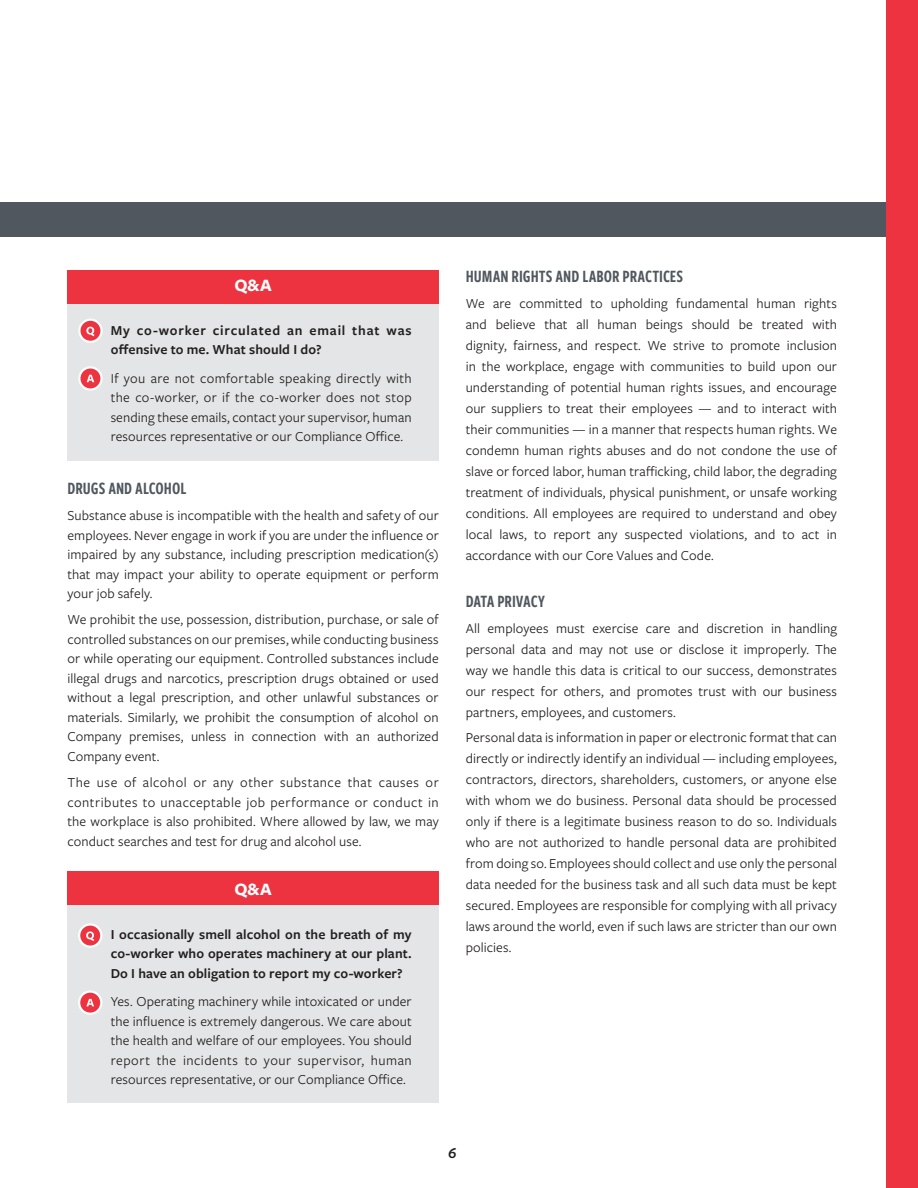
<style>
.page{position:relative;width:918px;height:1188px;background:#fff}
.page>*{position:absolute;margin:0;border:0;box-sizing:border-box;transform-origin:0 0}
.t1{font:18px "Freight Sans Cmp Pro Semi";color:#50575e}
.t2{font:700 18px "Freight Sans Pro";color:#fff}
.t3{font:italic 600 15px "Freight Sans Pro";color:#231f20}
.t4{font:14.25px/21px "Freight Sans Pro";letter-spacing:.005em;color:#231f20;text-align:justify}
.t5{font:600 14.25px/19.5px "Freight Sans Pro";letter-spacing:.01em;color:#231f20;text-align:justify}
.t6{font:600 14.25px/19.5px "Freight Sans Pro";letter-spacing:.05em;color:#231f20}
</style>
<div class="page">
<div style="left:67px;top:292px;width:372px;height:169px;background:#e3e5e6"></div>
<div style="left:67px;top:891px;width:372px;height:212px;background:#e3e5e6"></div>
<div style="left:67px;top:270px;width:372px;height:33px;background:#ee3340"></div>
<div style="left:67px;top:872px;width:372px;height:33px;background:#ee3340"></div>
<div style="left:0;top:202px;width:918px;height:35px;background:#50575e"></div>
<svg style="left:79px;top:320px;width:23px;height:22px"></svg>
<div style="left:78px;top:319px;width:25px;height:24px;border:2px solid #fff;border-radius:50%"></div>
<svg style="left:86px;top:327px;width:9px;height:9px"></svg>
<svg style="left:79px;top:924px;width:22px;height:23px"></svg>
<div style="left:78px;top:923px;width:24px;height:25px;border:2px solid #fff;border-radius:50%"></div>
<svg style="left:86px;top:931px;width:8px;height:10px"></svg>
<svg style="left:79px;top:367px;width:23px;height:23px"></svg>
<div style="left:78px;top:366px;width:25px;height:25px;border:2px solid #fff;border-radius:50%"></div>
<svg style="left:87px;top:375px;width:7px;height:7px"></svg>
<svg style="left:79px;top:992px;width:22px;height:22px"></svg>
<div style="left:78px;top:990px;width:24px;height:25px;border:2px solid #fff;border-radius:50%"></div>
<svg style="left:86px;top:999px;width:8px;height:7px"></svg>
<div style="left:887px;top:0;width:31px;height:1188px;background:#ee3340"></div>
<p class="t2" style="left:234px;top:273px;width:39px">Q&amp;A</p>
<p class="t6" style="left:111px;top:320px;width:303px">My co-worker circulated an email that was offensive to me. What should I do?</p>
<p class="t4" style="left:111px;top:368px;width:303px;line-height:19.5px">If you are not comfortable speaking directly with the co-worker, or if the co-worker does not stop sending these emails, contact your supervisor, human resources representative or our Compliance Office.</p>
<p class="t1" style="left:68px;top:476px;width:120px">DRUGS AND ALCOHOL</p>
<p class="t4" style="left:68px;top:505px;width:373px;line-height:19.5px">Substance abuse is incompatible with the health and safety of our employees. Never engage in work if you are under the influence or impaired by any substance, including prescription medication(s) that may impact your ability to operate equipment or perform your job safely.</p>
<p class="t4" style="left:68px;top:609px;width:373px;line-height:19.5px">We prohibit the use, possession, distribution, purchase, or sale of controlled substances on our premises, while conducting business or while operating our equipment. Controlled substances include illegal drugs and narcotics, prescription drugs obtained or used without a legal prescription, and other unlawful substances or materials. Similarly, we prohibit the consumption of alcohol on Company premises, unless in connection with an authorized Company event.</p>
<p class="t4" style="left:68px;top:772px;width:373px;line-height:19.5px">The use of alcohol or any other substance that causes or contributes to unacceptable job performance or conduct in the workplace is also prohibited. Where allowed by law, we may conduct searches and test for drug and alcohol use.</p>
<p class="t2" style="left:234px;top:877px;width:39px">Q&amp;A</p>
<p class="t5" style="left:111px;top:924px;width:303px">I occasionally smell alcohol on the breath of my co-worker who operates machinery at our plant.<br>Do I have an obligation to report my co-worker?</p>
<p class="t4" style="left:111px;top:991px;width:303px;line-height:19.5px">Yes. Operating machinery while intoxicated or under the influence is extremely dangerous. We care about the health and welfare of our employees. You should report the incidents to your supervisor, human resources representative, or our Compliance Office.</p>
<p class="t1" style="left:466px;top:264px;width:219px">HUMAN RIGHTS AND LABOR PRACTICES</p>
<p class="t4" style="left:466px;top:292px;width:373px">We are committed to upholding fundamental human rights and believe that all human beings should be treated with dignity, fairness, and respect. We strive to promote inclusion in the workplace, engage with communities to build upon our understanding of potential human rights issues, and encourage our suppliers to treat their employees — and to interact with their communities — in a manner that respects human rights. We condemn human rights abuses and do not condone the use of slave or forced labor, human trafficking, child labor, the degrading treatment of individuals, physical punishment, or unsafe working conditions. All employees are required to understand and obey local laws, to report any suspected violations, and to act in accordance with our Core Values and Code.</p>
<p class="t1" style="left:466px;top:589px;width:81px">DATA PRIVACY</p>
<p class="t4" style="left:466px;top:617px;width:373px">All employees must exercise care and discretion in handling personal data and may not use or disclose it improperly. The way we handle this data is critical to our success, demonstrates our respect for others, and promotes trust with our business partners, employees, and customers.</p>
<p class="t4" style="left:466px;top:727px;width:373px">Personal data is information in paper or electronic format that can directly or indirectly identify an individual — including employees, contractors, directors, shareholders, customers, or anyone else with whom we do business. Personal data should be processed only if there is a legitimate business reason to do so. Individuals who are not authorized to handle personal data are prohibited from doing so. Employees should collect and use only the personal data needed for the business task and all such data must be kept secured. Employees are responsible for complying with all privacy laws around the world, even if such laws are stricter than our own policies.</p>
<p class="t3" style="left:448px;top:1143px;width:10px">6</p>
</div>
